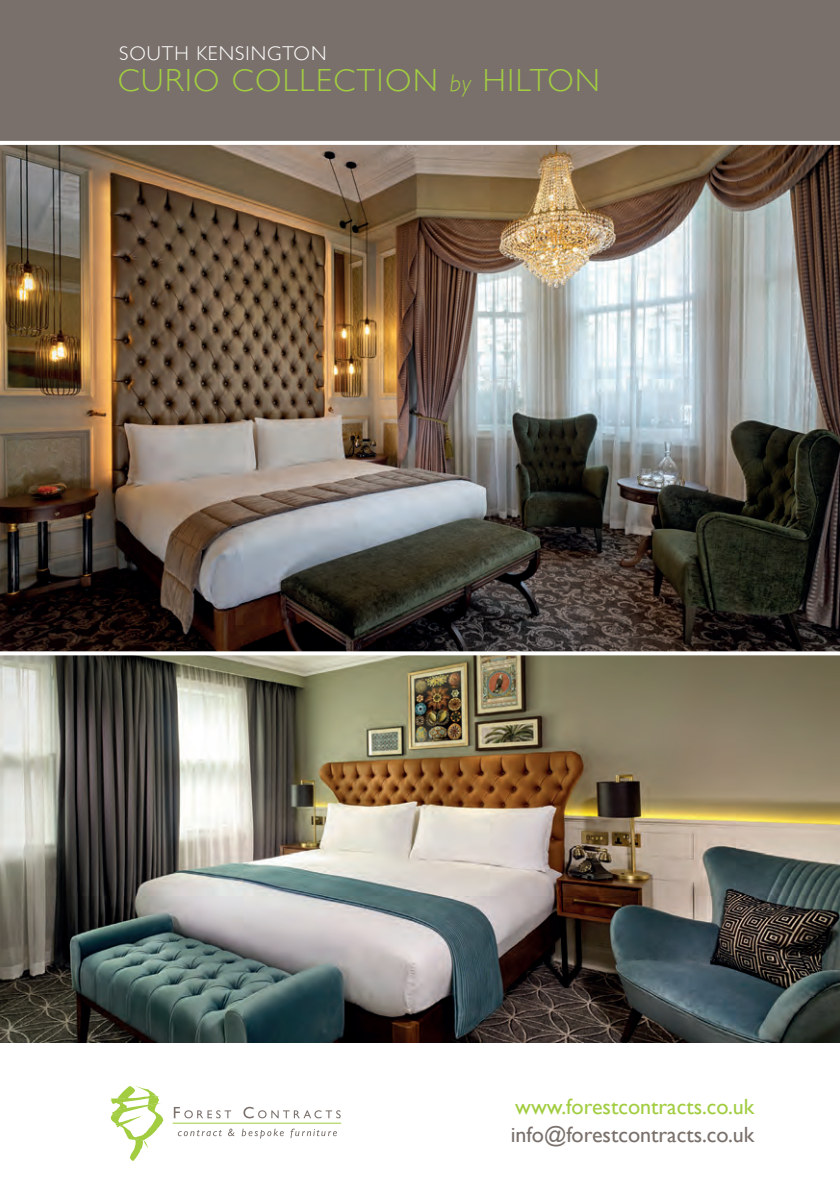
<style>
.page{position:relative;width:840px;height:1191px;background:#fff}
.page>*{position:absolute;margin:0;border:0;box-sizing:border-box;transform-origin:0 0}
.t1{font:300 32px "Gill Sans";letter-spacing:.05em;color:#a2cd41}
.t2{font:22px "Gill Sans";color:#79706b}
.t3{font:22px "Gill Sans";color:#a2cd41}
.t4{font:300 20px "Gill Sans";letter-spacing:.05em;color:#fff}
.s1{font-style:italic;font-size:24px}
</style>
<div class="page">
<div style="left:0;top:0;width:839px;height:143px;background:#79706b"></div>
<img style="left:0;top:145px;width:839px;height:506px">
<img style="left:0;top:655px;width:839px;height:387px">
<svg style="left:0;top:141px;width:839px;height:4px"></svg>
<svg style="left:0;top:651px;width:839px;height:1px"></svg>
<svg style="left:110px;top:1086px;width:53px;height:74px"></svg>
<svg style="left:174px;top:1106px;width:166px;height:12px"></svg>
<svg style="left:178px;top:1128px;width:159px;height:10px"></svg>
<hr style="left:172px;top:1122px;width:169px;height:1px;background:#a2cd41">
<p class="t4" style="left:119px;top:37px;width:209px">SOUTH KENSINGTON</p>
<h1 class="t1" style="left:118px;top:56px;width:483px">CURIO COLLECTION <span class="s1">by</span> HILTON</h1>
<p class="t3" style="left:515px;top:1094px;width:240px">www.forestcontracts.co.uk</p>
<p class="t2" style="left:510px;top:1122px;width:245px">info@forestcontracts.co.uk</p>
</div>
